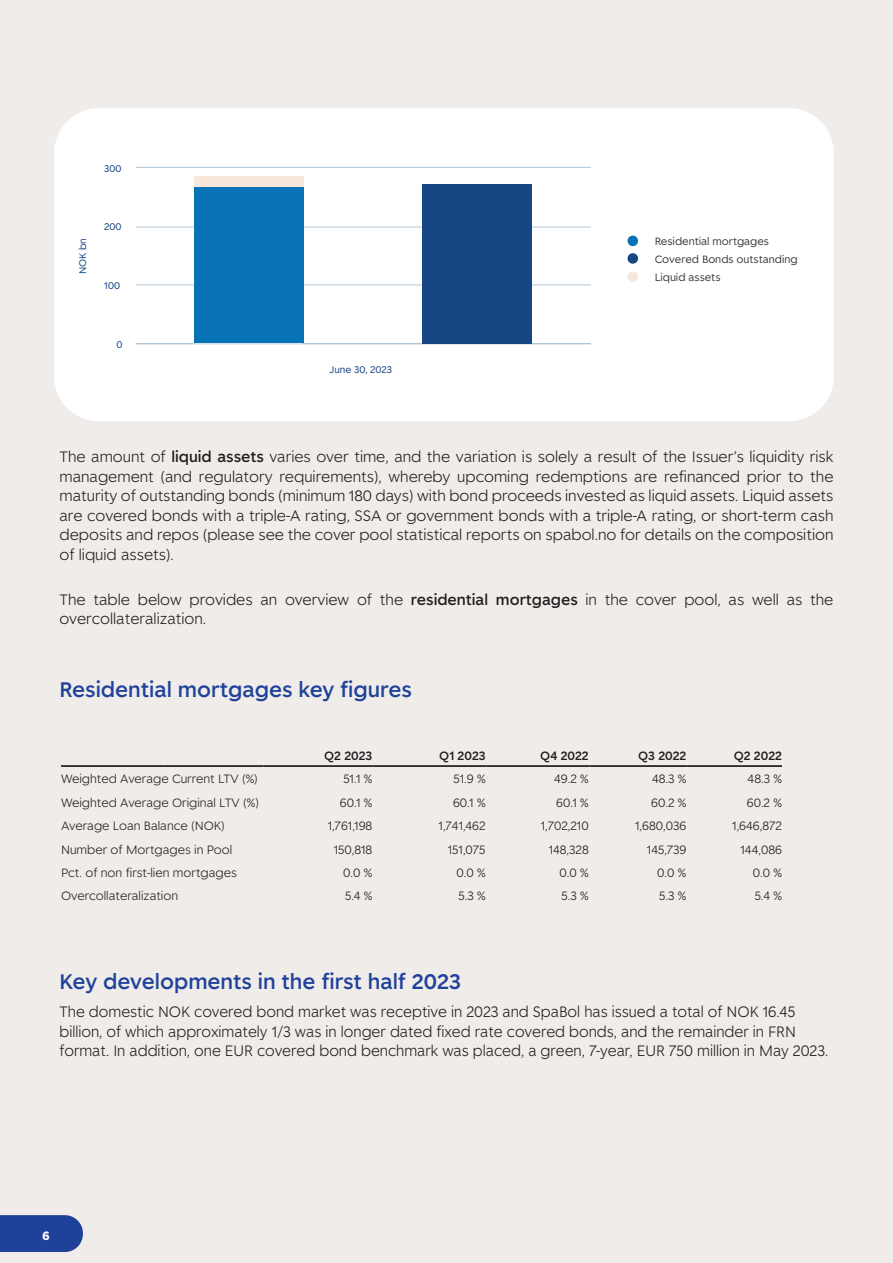
<style>
.page{position:relative;width:893px;height:1263px;background:#efecea}
.page>*{position:absolute;margin:0;border:0;box-sizing:border-box;transform-origin:0 0}
.Avsnittsmal_1{font:500 21px "Spare Bank 1";color:#20419a}
.Header_3{font:500 21px "Spare Bank 1";color:#20419a}
.Avsnittsmal_2{font:300 15px/19.5px "Spare Bank 1";color:#231f20;text-align:justify}
.Avsnittsmal_1-2{font:300 15px/19.5px "Spare Bank 1";color:#231f20}
.t1{font:300 12px "Spare Bank 1";color:#231f20}
.t2{font:500 12px "Spare Bank 1";color:#231f20}
.t3{font:700 12px "Spare Bank 1";color:#fff}
.t4{font:10.5px/17.9px "Spare Bank 1";color:#383c3f}
.t5{font:9.6px "Spare Bank 1";color:#164583}
.s1{font-weight:500}
</style>
<div class="page">
<svg style="left:0;top:1215px;width:83px;height:37px;background:#2a499e"></svg>
<div style="left:54px;top:108px;width:780px;height:313px;background:#fff;border-radius:44px"></div>
<hr style="left:136px;top:284px;width:455px;height:1px;background:#b0c7d8">
<hr style="left:136px;top:227px;width:455px;height:1px;background:#b0c7d8">
<hr style="left:136px;top:167px;width:455px;height:1px;background:#b0c7d8">
<hr style="left:136px;top:343px;width:455px;height:1px;background:#b0c7d8">
<div style="left:627px;top:253px;width:11px;height:11px;background:#174684;border-radius:50%"></div>
<div style="left:627px;top:271px;width:11px;height:11px;background:#f8e8dc;border-radius:50%"></div>
<div style="left:627px;top:236px;width:11px;height:10px;background:#0773b6;border-radius:50%"></div>
<div style="left:194px;top:176px;width:110px;height:13px;background:#f8e8dc"></div>
<div style="left:194px;top:187px;width:110px;height:157px;background:#0773b6"></div>
<hr style="left:194px;top:343px;width:110px;height:1px;background:#fff">
<div style="left:422px;top:184px;width:110px;height:160px;background:#174684"></div>
<hr style="left:61px;top:765px;width:103px;height:2px;background:#000">
<hr style="left:164px;top:765px;width:100px;height:2px;background:#000">
<hr style="left:264px;top:765px;width:109px;height:2px;background:#000">
<hr style="left:373px;top:765px;width:113px;height:2px;background:#000">
<hr style="left:486px;top:765px;width:103px;height:2px;background:#000">
<hr style="left:589px;top:765px;width:98px;height:2px;background:#000">
<hr style="left:687px;top:765px;width:95px;height:2px;background:#000">
<p class="t5" style="left:104px;top:162px;width:19px">300</p>
<p class="t5" style="left:76px;top:274px;width:38px;rotate:-90deg">NOK bn</p>
<p class="t5" style="left:104px;top:220px;width:19px">200</p>
<p class="t5" style="left:104px;top:279px;width:17px">100</p>
<p class="t5" style="left:116px;top:338px;width:8px">0</p>
<p class="t5" style="left:330px;top:363px;width:64px">June 30, 2023</p>
<p class="t4" style="left:655px;top:232px;width:116px">Residential mortgages</p>
<p class="t4" style="left:655px;top:250px;width:144px">Covered Bonds outstanding<br>Liquid assets</p>
<p class="Avsnittsmal_2" style="left:60px;top:446px;width:775px">The amount of <span class="s1">liquid assets</span> varies over time, and the variation is solely a result of the Issuer’s liquidity risk management (and regulatory requirements), whereby upcoming redemptions are refinanced prior to the maturity of outstanding bonds (minimum 180 days) with bond proceeds invested as liquid assets. Liquid assets are covered bonds with a triple-A rating, SSA or government bonds with a triple-A rating, or short-term cash deposits and repos (please see the cover pool statistical reports on spabol.no for details on the composition of liquid assets).</p>
<p class="Avsnittsmal_2" style="left:60px;top:589px;width:775px">The table below provides an overview of the <span class="s1">residential mortgages</span> in the cover pool, as well as the overcollateralization.</p>
<p class="Header_3" style="left:60px;top:675px;width:354px">Residential mortgages key figures</p>
<p class="t2" style="left:324px;top:748px;width:50px">Q2 2023</p>
<p class="t2" style="left:439px;top:748px;width:48px">Q1 2023</p>
<p class="t2" style="left:540px;top:748px;width:50px">Q4 2022</p>
<p class="t2" style="left:638px;top:748px;width:50px">Q3 2022</p>
<p class="t2" style="left:734px;top:748px;width:50px">Q2 2022</p>
<p class="t1" style="left:61px;top:771px;width:198px">Weighted Average Current LTV (%)</p>
<p class="t1" style="left:343px;top:771px;width:31px">51.1 %</p>
<p class="t1" style="left:453px;top:771px;width:34px">51.9 %</p>
<p class="t1" style="left:554px;top:771px;width:36px">49.2 %</p>
<p class="t1" style="left:652px;top:771px;width:36px">48.3 %</p>
<p class="t1" style="left:748px;top:771px;width:36px">48.3 %</p>
<p class="t1" style="left:61px;top:795px;width:199px">Weighted Average Original LTV (%)</p>
<p class="t1" style="left:340px;top:795px;width:34px">60.1 %</p>
<p class="t1" style="left:453px;top:795px;width:34px">60.1 %</p>
<p class="t1" style="left:556px;top:795px;width:34px">60.1 %</p>
<p class="t1" style="left:651px;top:795px;width:37px">60.2 %</p>
<p class="t1" style="left:747px;top:795px;width:37px">60.2 %</p>
<p class="t1" style="left:61px;top:818px;width:165px">Average Loan Balance (NOK)</p>
<p class="t1" style="left:328px;top:818px;width:46px">1,761,198</p>
<p class="t1" style="left:439px;top:818px;width:48px">1,741,462</p>
<p class="t1" style="left:541px;top:818px;width:49px">1,702,210</p>
<p class="t1" style="left:635px;top:818px;width:53px">1,680,036</p>
<p class="t1" style="left:732px;top:818px;width:51px">1,646,872</p>
<p class="t1" style="left:61px;top:841px;width:173px">Number of Mortgages in Pool</p>
<p class="t1" style="left:334px;top:841px;width:40px">150,818</p>
<p class="t1" style="left:448px;top:841px;width:39px">151,075</p>
<p class="t1" style="left:549px;top:841px;width:42px">148,328</p>
<p class="t1" style="left:647px;top:841px;width:41px">145,739</p>
<p class="t1" style="left:740px;top:841px;width:43px">144,086</p>
<p class="t1" style="left:61px;top:865px;width:177px">Pct. of non first-lien mortgages</p>
<p class="t1" style="left:343px;top:865px;width:31px">0.0 %</p>
<p class="t1" style="left:456px;top:865px;width:31px">0.0 %</p>
<p class="t1" style="left:560px;top:865px;width:31px">0.0 %</p>
<p class="t1" style="left:657px;top:865px;width:31px">0.0 %</p>
<p class="t1" style="left:753px;top:865px;width:31px">0.0 %</p>
<p class="t1" style="left:61px;top:888px;width:119px">Overcollateralization</p>
<p class="t1" style="left:345px;top:888px;width:29px">5.4 %</p>
<p class="t1" style="left:458px;top:888px;width:29px">5.3 %</p>
<p class="t1" style="left:562px;top:888px;width:29px">5.3 %</p>
<p class="t1" style="left:659px;top:888px;width:29px">5.3 %</p>
<p class="t1" style="left:755px;top:888px;width:29px">5.4 %</p>
<p class="Avsnittsmal_1" style="left:60px;top:968px;width:403px">Key developments in the first half 2023</p>
<p class="Avsnittsmal_1-2" style="left:60px;top:1001px;width:770px">The domestic NOK covered bond market was receptive in 2023 and SpaBol has issued a total of NOK 16.45 billion, of which approximately 1/3 was in longer dated fixed rate covered bonds, and the remainder in FRN format. In addition, one EUR covered bond benchmark was placed, a green, 7-year, EUR 750 million in May 2023.</p>
<p class="t3" style="left:43px;top:1228px;width:9px">6</p>
</div>
